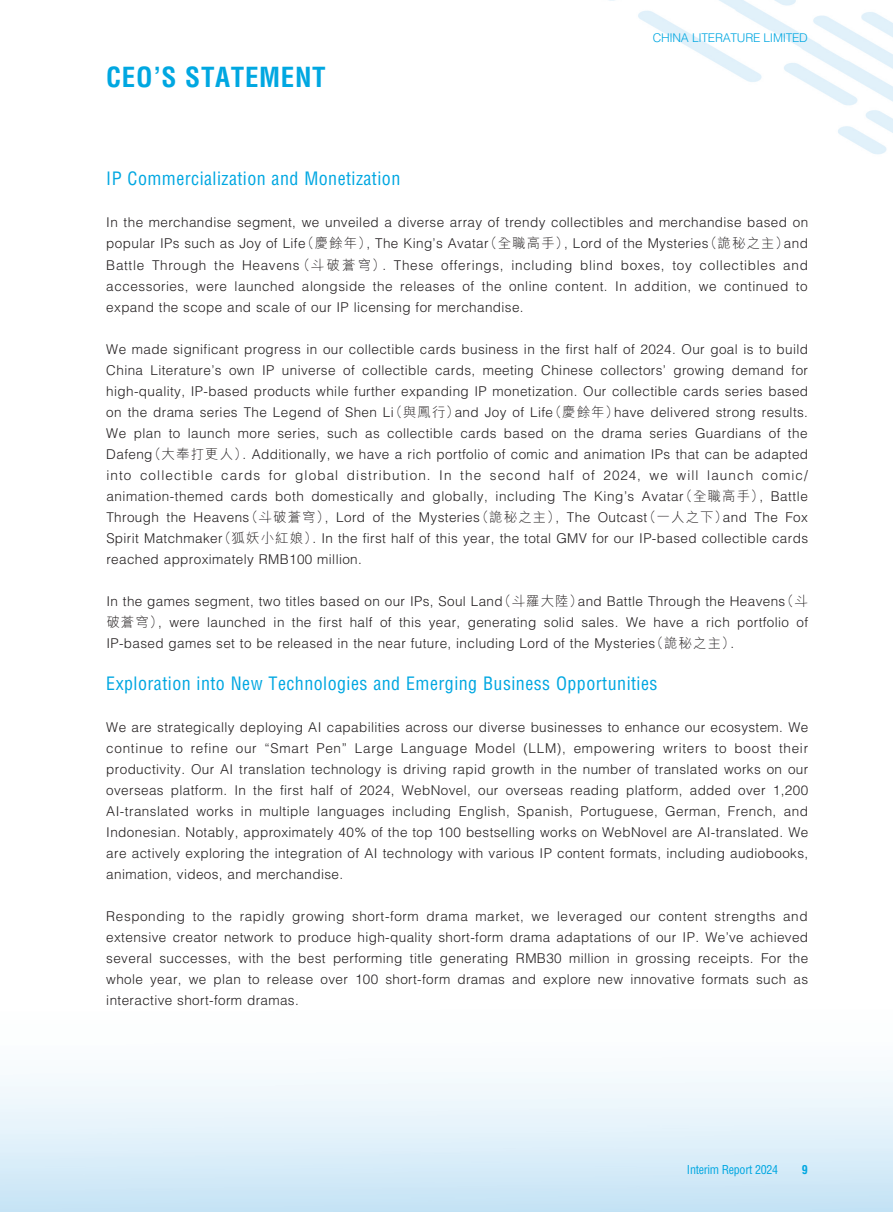
<style>
.page{position:relative;width:893px;height:1212px;background:#fff}
.page>*{position:absolute;margin:0;border:0;box-sizing:border-box;transform-origin:0 0}
.t1{font:700 condensed 27px "Helvetica LT Std";letter-spacing:.025em;color:#00a7e1}
.t2{font:condensed 18px "Helvetica LT Std";letter-spacing:.025em;color:#00a7e1}
.t3{font:300 13.5px/21px "Helvetica LT Std";letter-spacing:.03em;color:#231f20;text-align:justify}
.t4{font:300 12px "Helvetica LT Std";letter-spacing:-.02em;color:#00a7e1}
.t5{font:condensed 12px "Helvetica LT Std";letter-spacing:-.025em;color:#00a7e1}
.t6{font:700 condensed 12px "Helvetica LT Std";color:#00a7e1}
.s1{font-family:"M Hei HK"}
</style>
<div class="page">
<h1 class="t1" style="left:106px;top:60px;width:221px">CEO’S STATEMENT</h1>
<p class="t4" style="left:653px;top:30px;width:157px">CHINA LITERATURE LIMITED</p>
<h2 class="t2" style="left:106px;top:168px;width:296px">IP Commercialization and Monetization</h2>
<p class="t3" style="left:106px;top:212px;width:703px">In the merchandise segment, we unveiled a diverse array of trendy collectibles and merchandise based on popular IPs such as Joy of Life<span class="s1">（慶餘年）</span>, The King’s Avatar<span class="s1">（全職高手）</span>, Lord of the Mysteries<span class="s1">（詭秘之主）</span>and Battle Through the Heavens<span class="s1">（斗破蒼穹）</span>. These offerings, including blind boxes, toy collectibles and accessories, were launched alongside the releases of the online content. In addition, we continued to expand the scope and scale of our IP licensing for merchandise.</p>
<p class="t3" style="left:106px;top:338px;width:703px">We made significant progress in our collectible cards business in the first half of 2024. Our goal is to build China Literature’s own IP universe of collectible cards, meeting Chinese collectors’ growing demand for high-quality, IP-based products while further expanding IP monetization. Our collectible cards series based on the drama series The Legend of Shen Li<span class="s1">（與鳳行）</span>and Joy of Life<span class="s1">（慶餘年）</span>have delivered strong results.<br>We plan to launch more series, such as collectible cards based on the drama series Guardians of the Dafeng<span class="s1">（大奉打更人）</span>. Additionally, we have a rich portfolio of comic and animation IPs that can be adapted into collectible cards for global distribution. In the second half of 2024, we will launch comic/ animation-themed cards both domestically and globally, including The King’s Avatar<span class="s1">（全職高手）</span>, Battle Through the Heavens<span class="s1">（斗破蒼穹）</span>, Lord of the Mysteries<span class="s1">（詭秘之主）</span>, The Outcast<span class="s1">（一人之下）</span>and The Fox Spirit Matchmaker<span class="s1">（狐妖小紅娘）</span>. In the first half of this year, the total GMV for our IP-based collectible cards reached approximately RMB100 million.</p>
<p class="t3" style="left:106px;top:590px;width:703px">In the games segment, two titles based on our IPs, Soul Land<span class="s1">（斗羅大陸）</span>and Battle Through the Heavens<span class="s1">（斗破蒼穹）</span>, were launched in the first half of this year, generating solid sales. We have a rich portfolio of IP-based games set to be released in the near future, including Lord of the Mysteries<span class="s1">（詭秘之主）</span>.</p>
<h2 class="t2" style="left:106px;top:672px;width:553px">Exploration into New Technologies and Emerging Business Opportunities</h2>
<p class="t3" style="left:106px;top:716px;width:703px">We are strategically deploying AI capabilities across our diverse businesses to enhance our ecosystem. We continue to refine our “Smart Pen” Large Language Model (LLM), empowering writers to boost their productivity. Our AI translation technology is driving rapid growth in the number of translated works on our overseas platform. In the first half of 2024, WebNovel, our overseas reading platform, added over 1,200<br>AI-translated works in multiple languages including English, Spanish, Portuguese, German, French, and Indonesian. Notably, approximately 40% of the top 100 bestselling works on WebNovel are AI-translated. We are actively exploring the integration of AI technology with various IP content formats, including audiobooks, animation, videos, and merchandise.</p>
<p class="t3" style="left:106px;top:905px;width:703px">Responding to the rapidly growing short-form drama market, we leveraged our content strengths and extensive creator network to produce high-quality short-form drama adaptations of our IP. We’ve achieved several successes, with the best performing title generating RMB30 million in grossing receipts. For the whole year, we plan to release over 100 short-form dramas and explore new innovative formats such as interactive short-form dramas.</p>
<p class="t5" style="left:687px;top:1162px;width:93px">Interim Report 2024</p>
<p class="t6" style="left:802px;top:1162px;width:7px">9</p>
</div>
